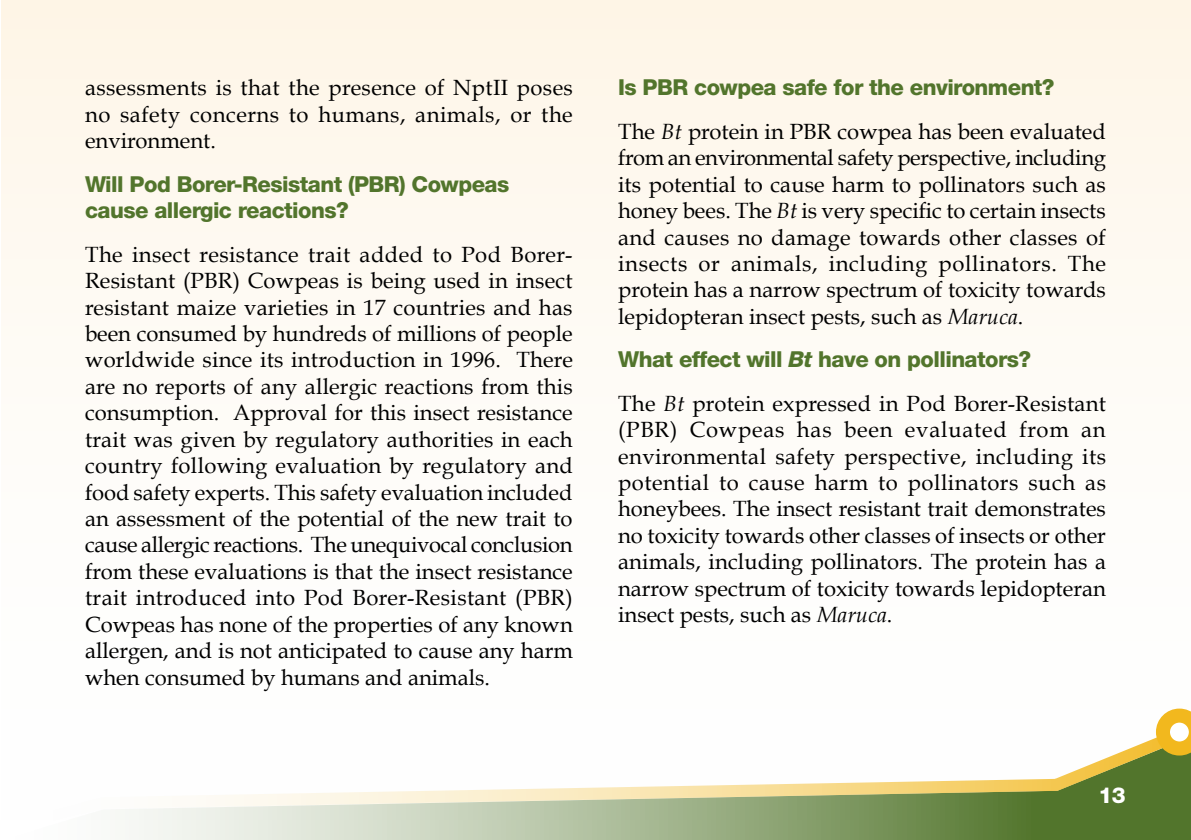
<style>
.page{position:relative;width:1191px;height:840px;background:#fff}
.page>*{position:absolute;margin:0;border:0;box-sizing:border-box;transform-origin:0 0}
.t1{font:22px/26.4px "Book Antiqua";color:#000;text-align:justify}
.t2{font:800 22px/26.4px "Helvetica Neue LT Std";letter-spacing:-.025em;color:#52752c}
.t3{font:800 22px "Helvetica Neue LT Std";color:#fff}
.s1{font-style:italic}
</style>
<div class="page">
<hr style="left:0;top:0;width:1px;height:839px;background:#fef5e5">
<div style="left:1px;top:0;width:1190px;height:839px;background:linear-gradient(to right,#fefbf4,#fefbf4)"></div>
<svg style="left:0;top:725px;width:1191px;height:114px"></svg>
<svg style="left:0;top:729px;width:1176px;height:106px"></svg>
<svg style="left:1156px;top:708px;width:35px;height:47px"></svg>
<p class="t1" style="left:85px;top:75px;width:489px">assessments is that the presence of NptII poses no safety concerns to humans, animals, or the environment.</p>
<p class="t2" style="left:85px;top:170px;width:426px">Will Pod Borer-Resistant (PBR) Cowpeas cause allergic reactions?</p>
<p class="t1" style="left:85px;top:241px;width:489px">The insect resistance trait added to Pod Borer-Resistant (PBR) Cowpeas is being used in insect resistant maize varieties in 17 countries and has been consumed by hundreds of millions of people worldwide since its introduction in 1996. There are no reports of any allergic reactions from this consumption. Approval for this insect resistance trait was given by regulatory authorities in each country following evaluation by regulatory and food safety experts. This safety evaluation included an assessment of the potential of the new trait to cause allergic reactions. The unequivocal conclusion from these evaluations is that the insect resistance trait introduced into Pod Borer-Resistant (PBR)<br>Cowpeas has none of the properties of any known allergen, and is not anticipated to cause any harm when consumed by humans and animals.</p>
<p class="t2" style="left:618px;top:74px;width:438px">Is PBR cowpea safe for the environment?</p>
<p class="t1" style="left:618px;top:118px;width:489px">The <span class="s1">Bt</span> protein in PBR cowpea has been evaluated from an environmental safety perspective, including its potential to cause harm to pollinators such as honey bees. The <span class="s1">Bt</span> is very specific to certain insects and causes no damage towards other classes of insects or animals, including pollinators. The protein has a narrow spectrum of toxicity towards lepidopteran insect pests, such as <span class="s1">Maruca</span>.</p>
<p class="t2" style="left:618px;top:346px;width:414px">What effect will <span class="s1">Bt</span> have on pollinators?</p>
<p class="t1" style="left:618px;top:390px;width:489px">The <span class="s1">Bt</span> protein expressed in Pod Borer-Resistant (PBR) Cowpeas has been evaluated from an environmental safety perspective, including its potential to cause harm to pollinators such as honeybees. The insect resistant trait demonstrates no toxicity towards other classes of insects or other animals, including pollinators. The protein has a narrow spectrum of toxicity towards lepidopteran insect pests, such as <span class="s1">Maruca</span>.</p>
<p class="t3" style="left:1098px;top:781px;width:29px">13</p>
</div>
